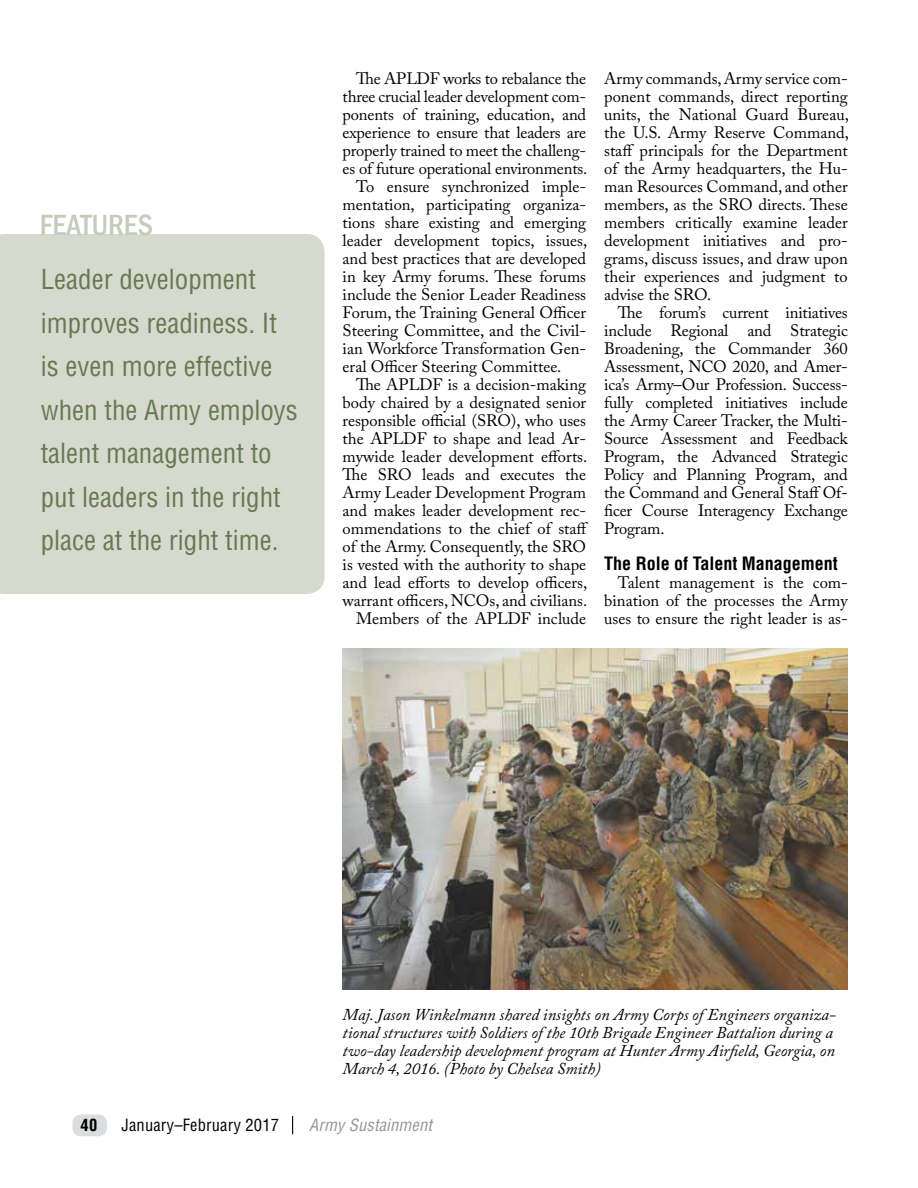
<style>
.page{position:relative;width:918px;height:1188px;background:#fff}
.page>*{position:absolute;margin:0;border:0;box-sizing:border-box;transform-origin:0 0}
.t1{font:500 condensed 30px "Franklin Gothic";color:#c6cbbb}
.t2{font:condensed 27px/43.5px "Helvetica LT Std";color:#677953}
.t3{font:700 condensed 18px "Helvetica LT Std";color:#000}
.t4{font:16.5px/18px "Adobe Caslon Pro";color:#000;text-align:justify}
.t5{font:italic 16.5px/18px "Adobe Caslon Pro";color:#000}
.t6{font:condensed 16.5px "Helvetica LT Std";letter-spacing:.01em;color:#000}
.t7{font:italic condensed 16.5px "Helvetica LT Std";letter-spacing:.01em;color:#939598}
.t8{font:700 condensed 16.5px "Helvetica LT Std";color:#000}
</style>
<div class="page">
<div style="left:0;top:234px;width:325px;height:360px;background:#d6d9ce"></div>
<img style="left:343px;top:648px;width:505px;height:342px">
<svg style="left:292px;top:1116px;width:1px;height:18px"></svg>
<div style="left:72px;top:1114px;width:35px;height:22px;background:#dcddde;border-radius:9px"></div>
<h1 class="t1" style="left:40px;top:205px;width:115px">FEATURES</h1>
<h2 class="t2" style="left:41px;top:258px;width:259px">Leader development improves readiness. It is even more effective when the Army employs talent management to put leaders in the right place at the right time.</h2>
<p class="t4" style="left:356px;top:70px;width:232px">The APLDF works to rebalance the</p>
<p class="t4" style="left:343px;top:88px;width:245px">three crucial leader development com-</p>
<p class="t4" style="left:343px;top:106px;width:245px">ponents of training, education, and</p>
<p class="t4" style="left:343px;top:124px;width:245px">experience to ensure that leaders are</p>
<p class="t4" style="left:343px;top:142px;width:245px">properly trained to meet the challeng-</p>
<p class="t4" style="left:343px;top:160px;width:246px">es of future operational environments.</p>
<p class="t4" style="left:356px;top:178px;width:232px">To ensure synchronized imple-</p>
<p class="t4" style="left:343px;top:196px;width:245px">mentation, participating organiza-</p>
<p class="t4" style="left:343px;top:214px;width:245px">tions share existing and emerging</p>
<p class="t4" style="left:343px;top:232px;width:246px">leader development topics, issues,</p>
<p class="t4" style="left:343px;top:250px;width:245px">and best practices that are developed</p>
<p class="t4" style="left:343px;top:268px;width:245px">in key Army forums. These forums</p>
<p class="t4" style="left:343px;top:286px;width:245px">include the Senior Leader Readiness</p>
<p class="t4" style="left:343px;top:304px;width:245px">Forum, the Training General Officer</p>
<p class="t4" style="left:343px;top:322px;width:245px">Steering Committee, and the Civil-</p>
<p class="t4" style="left:343px;top:340px;width:245px">ian Workforce Transformation Gen-</p>
<p class="t4" style="left:343px;top:358px;width:220px">eral Officer Steering Committee.</p>
<p class="t4" style="left:356px;top:376px;width:232px">The APLDF is a decision-making</p>
<p class="t4" style="left:343px;top:394px;width:245px">body chaired by a designated senior</p>
<p class="t4" style="left:343px;top:412px;width:245px">responsible official (SRO), who uses</p>
<p class="t4" style="left:343px;top:430px;width:245px">the APLDF to shape and lead Ar-</p>
<p class="t4" style="left:343px;top:448px;width:246px">mywide leader development efforts.</p>
<p class="t4" style="left:343px;top:466px;width:245px">The SRO leads and executes the</p>
<p class="t4" style="left:343px;top:484px;width:245px">Army Leader Development Program</p>
<p class="t4" style="left:343px;top:502px;width:245px">and makes leader development rec-</p>
<p class="t4" style="left:343px;top:520px;width:247px">ommendations to the chief of staff</p>
<p class="t4" style="left:343px;top:538px;width:245px">of the Army. Consequently, the SRO</p>
<p class="t4" style="left:343px;top:556px;width:245px">is vested with the authority to shape</p>
<p class="t4" style="left:343px;top:574px;width:246px">and lead efforts to develop officers,</p>
<p class="t4" style="left:343px;top:592px;width:246px">warrant officers, NCOs, and civilians.</p>
<p class="t4" style="left:356px;top:610px;width:232px">Members of the APLDF include</p>
<p class="t4" style="left:604px;top:70px;width:246px">Army commands, Army service com&shy;ponent commands, direct reporting units, the National Guard Bureau, the U.S. Army Reserve Command, staff principals for the Department of the Army headquarters, the Hu&shy;man Resources Command, and other members, as the SRO directs. These members critically examine leader development initiatives and pro&shy;grams, discuss issues, and draw upon their experiences and judgment to advise the SRO.</p>
<p class="t4" style="left:604px;top:304px;width:245px;text-indent:13px">The forum’s current initiatives include Regional and Strategic Broadening, the Commander 360<br>Assessment, NCO 2020, and Amer&shy;ica’s Army–Our Profession. Success&shy;fully completed initiatives include the Army Career Tracker, the Multi-Source Assessment and Feedback Program, the Advanced Strategic Policy and Planning Program, and the Command and General Staff Of&shy;ficer Course Interagency Exchange Program.</p>
<p class="t3" style="left:604px;top:552px;width:235px">The Role of Talent Management</p>
<p class="t4" style="left:604px;top:574px;width:245px;text-indent:13px">Talent management is the com&shy;bination of the processes the Army uses to ensure the right leader is as-</p>
<p class="t5" style="left:343px;top:1005px;width:495px">Maj. Jason Winkelmann shared insights on Army Corps of Engineers organiza&shy;tional structures with Soldiers of the 10th Brigade Engineer Battalion during a two-day leadership development program at Hunter Army Airfield, Georgia, on March 4, 2016. (Photo by Chelsea Smith)</p>
<p class="t8" style="left:81px;top:1115px;width:18px">40</p>
<p class="t6" style="left:122px;top:1115px;width:159px">January–February 2017</p>
<p class="t7" style="left:309px;top:1115px;width:125px">Army Sustainment</p>
</div>
